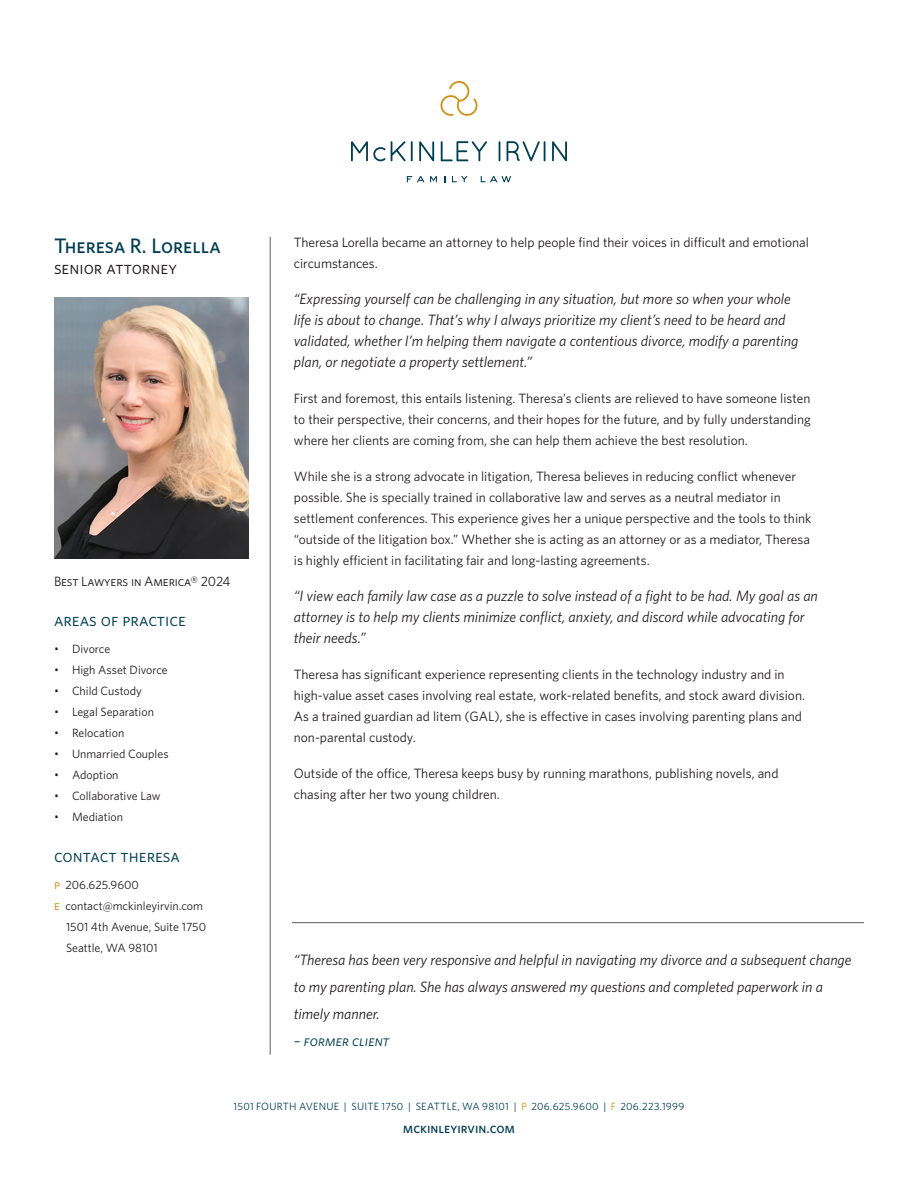
<style>
.page{position:relative;width:918px;height:1188px;background:#fff}
.page>*{position:absolute;margin:0;border:0;box-sizing:border-box;transform-origin:0 0}
.t1{font:500 21px "Whitney";color:#003e52}
.t2{font:18px "Whitney";color:#003e52}
.t3{font:18px "Whitney";color:#201c1d}
.t4{font:italic 15px/21px "Whitney";color:#201c1d}
.t5{font:italic 15px "Whitney";letter-spacing:-.005em;color:#003e52}
.t6{font:500 14.25px "Whitney";color:#003e52}
.t7{font:13.5px/21px "Whitney";color:#201c1d}
.t8{font:12px "Whitney";color:#201c1d}
.t9{font:10.5px "Whitney";letter-spacing:.025em;color:#003e52}
.s1{font-weight:300;color:#231f20}
.s2{font-size:13.5px;color:#d09114}
.s3{color:#d09114}
</style>
<div class="page">
<svg style="left:351px;top:141px;width:55px;height:20px"></svg>
<hr style="left:411px;top:141px;width:2px;height:20px;background:#003e52">
<svg style="left:419px;top:141px;width:15px;height:20px"></svg>
<svg style="left:441px;top:141px;width:46px;height:20px"></svg>
<svg style="left:499px;top:141px;width:1px;height:20px"></svg>
<svg style="left:507px;top:141px;width:33px;height:20px"></svg>
<hr style="left:544px;top:141px;width:2px;height:20px;background:#003e52">
<svg style="left:552px;top:141px;width:15px;height:20px"></svg>
<svg style="left:407px;top:176px;width:30px;height:6px"></svg>
<svg style="left:452px;top:176px;width:16px;height:6px"></svg>
<svg style="left:481px;top:176px;width:30px;height:6px"></svg>
<svg style="left:440px;top:81px;width:38px;height:35px"></svg>
<img style="left:54px;top:298px;width:194px;height:261px">
<hr style="left:270px;top:237px;width:1px;height:818px;background:#635c5d">
<hr style="left:292px;top:922px;width:572px;height:1px;background:#635c5d">
<p class="t1" style="left:54px;top:232px;width:168px">Theresa R. Lorella</p>
<p class="t3" style="left:54px;top:256px;width:124px">senior attorney</p>
<p class="t7" style="left:54px;top:570px;width:178px">Best Lawyers in America® 2024</p>
<p class="t2" style="left:54px;top:608px;width:133px">areas of practice</p>
<p class="t8" style="left:54px;top:641px;width:58px"><span class="s1">•</span> Divorce</p>
<p class="t8" style="left:54px;top:662px;width:115px"><span class="s1">•</span> High Asset Divorce</p>
<p class="t8" style="left:54px;top:683px;width:90px"><span class="s1">•</span> Child Custody</p>
<p class="t8" style="left:54px;top:704px;width:101px"><span class="s1">•</span> Legal Separation</p>
<p class="t8" style="left:54px;top:725px;width:72px"><span class="s1">•</span> Relocation</p>
<p class="t8" style="left:54px;top:746px;width:116px"><span class="s1">•</span> Unmarried Couples</p>
<p class="t8" style="left:54px;top:767px;width:66px"><span class="s1">•</span> Adoption</p>
<p class="t8" style="left:54px;top:788px;width:108px"><span class="s1">•</span> Collaborative Law</p>
<p class="t8" style="left:54px;top:809px;width:71px"><span class="s1">•</span> Mediation</p>
<p class="t2" style="left:54px;top:843px;width:128px">contact theresa</p>
<p class="t8" style="left:54px;top:877px;width:86px"><span class="s2">p</span> 206.625.9600</p>
<p class="t8" style="left:54px;top:898px;width:150px"><span class="s2">e</span> contact@mckinleyirvin.com</p>
<p class="t8" style="left:66px;top:919px;width:142px">1501 4th Avenue, Suite 1750</p>
<p class="t8" style="left:66px;top:940px;width:93px">Seattle, WA 98101</p>
<p class="t7" style="left:294px;top:232px;width:517px">Theresa Lorella became an attorney to help people find their voices in difficult and emotional circumstances.</p>
<p class="t4" style="left:294px;top:288px;width:506px">“Expressing yourself can be challenging in any situation, but more so when your whole life is about to change. That’s why I always prioritize my client’s need to be heard and validated, whether I’m helping them navigate a contentious divorce, modify a parenting plan, or negotiate a property settlement.”</p>
<p class="t7" style="left:294px;top:388px;width:519px;text-align:justify">First and foremost, this entails listening. Theresa’s clients are relieved to have someone listen to their perspective, their concerns, and their hopes for the future, and by fully understanding where her clients are coming from, she can help them achieve the best resolution.</p>
<p class="t7" style="left:294px;top:466px;width:519px">While she is a strong advocate in litigation, Theresa believes in reducing conflict whenever possible. She is specially trained in collaborative law and serves as a neutral mediator in settlement conferences. This experience gives her a unique perspective and the tools to think “outside of the litigation box.” Whether she is acting as an attorney or as a mediator, Theresa is highly efficient in facilitating fair and long-lasting agreements.</p>
<p class="t4" style="left:294px;top:585px;width:526px">“I view each family law case as a puzzle to solve instead of a fight to be had. My goal as an attorney is to help my clients minimize conflict, anxiety, and discord while advocating for their needs.”</p>
<p class="t7" style="left:294px;top:664px;width:513px">Theresa has significant experience representing clients in the technology industry and in high-value asset cases involving real estate, work-related benefits, and stock award division.<br>As a trained guardian ad litem (GAL), she is effective in cases involving parenting plans and non-parental custody.</p>
<p class="t7" style="left:294px;top:763px;width:486px">Outside of the office, Theresa keeps busy by running marathons, publishing novels, and chasing after her two young children.</p>
<p class="t4" style="left:294px;top:946px;width:559px;line-height:27px">“Theresa has been very responsive and helpful in navigating my divorce and a subsequent change to my parenting plan. She has always answered my questions and completed paperwork in a timely manner.</p>
<p class="t5" style="left:294px;top:1030px;width:97px">– former client</p>
<p class="t9" style="left:234px;top:1100px;width:452px">1501 FOURTH AVENUE | SUITE 1750 | SEATTLE, WA 98101 | <span class="s3">P</span> 206.625.9600 | <span class="s3">F</span> 206.223.1999</p>
<p class="t6" style="left:403px;top:1118px;width:114px">mckinleyirvin.com</p>
</div>
